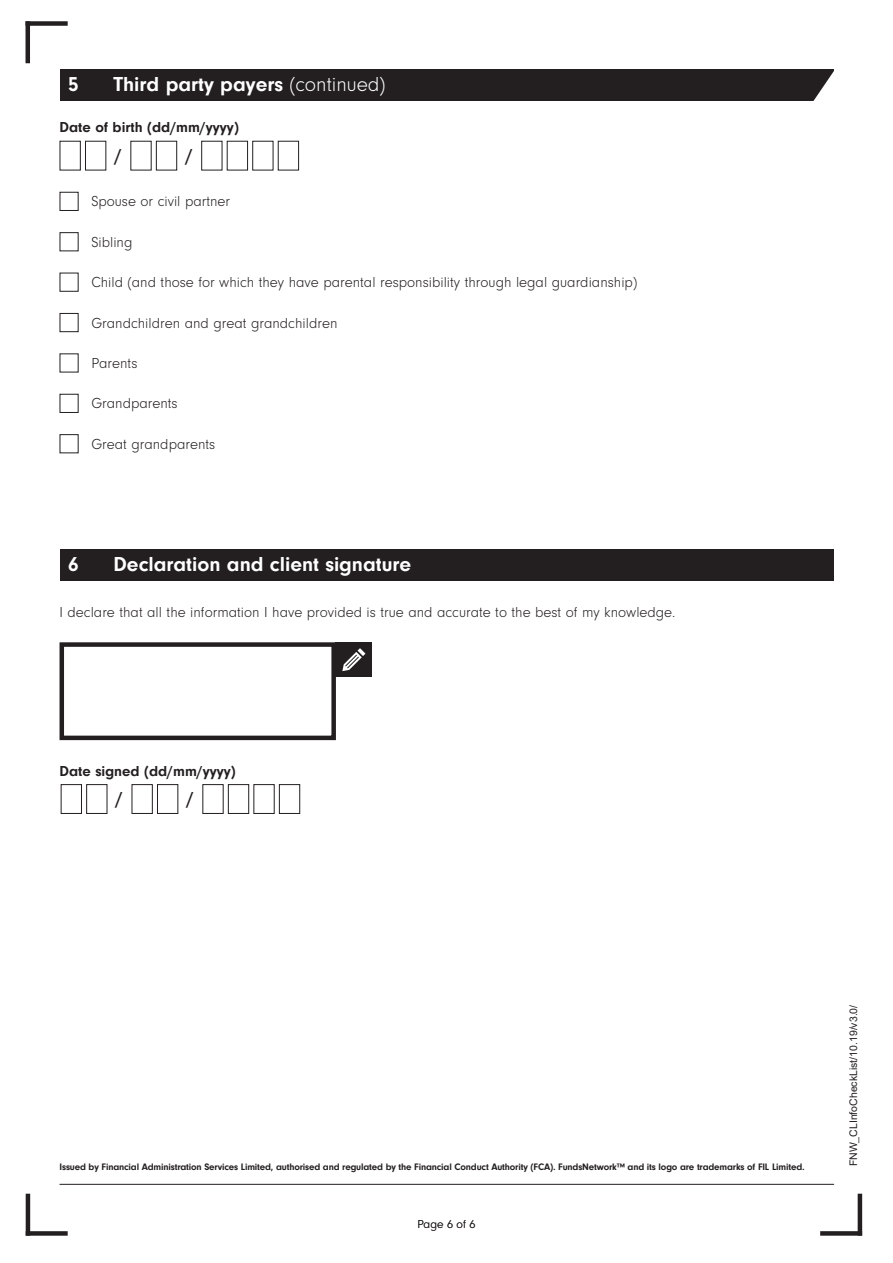
<style>
.page{position:relative;width:893px;height:1263px;background:#fff}
.page>*{position:absolute;margin:0;border:0;box-sizing:border-box;transform-origin:0 0}
.t1{font:700 21px "Neuzeit Gro";color:#fff}
.t2{font:700 18px "Neuzeit Gro";color:#231f20}
.t3{font:300 15px "Neuzeit Gro";color:#231f20}
.t4{font:700 15px "Neuzeit Gro";color:#231f20}
.t5{font:300 12px "Neuzeit Gro";color:#231f20}
.t6{font:10.5px "Arial";color:#231f20}
.t7{font:700 9.75px "Neuzeit Gro";letter-spacing:-.015em;color:#231f20}
.s1{font-weight:300}
</style>
<div class="page">
<div style="left:26px;top:21px;width:42px;height:5px;background:#231f20"></div>
<hr style="left:26px;top:21px;width:4px;height:42px;background:#231f20">
<div style="left:820px;top:1231px;width:42px;height:5px;background:#231f20"></div>
<hr style="left:858px;top:1194px;width:4px;height:41px;background:#231f20">
<hr style="left:26px;top:1194px;width:4px;height:42px;background:#231f20">
<div style="left:26px;top:1231px;width:42px;height:5px;background:#231f20"></div>
<hr style="left:60px;top:1184px;width:774px;height:1px;background:#231f20">
<div style="left:60px;top:69px;width:773px;height:32px;background:#231f20"></div>
<svg style="left:813px;top:69px;width:21px;height:32px"></svg>
<div style="left:60px;top:549px;width:773px;height:32px;background:#231f20"></div>
<div style="left:60px;top:642px;width:276px;height:98px;border:4px solid #231f20"></div>
<div style="left:336px;top:642px;width:36px;height:35px;background:#231f20"></div>
<svg style="left:342px;top:648px;width:23px;height:23px"></svg>
<div style="left:61px;top:784px;width:21px;height:30px;border:1px solid #231f20"></div>
<div style="left:86px;top:784px;width:21px;height:30px;border:1px solid #231f20"></div>
<div style="left:132px;top:784px;width:21px;height:30px;border:1px solid #231f20"></div>
<div style="left:157px;top:784px;width:21px;height:30px;border:1px solid #231f20"></div>
<div style="left:202px;top:784px;width:22px;height:30px;border:1px solid #231f20"></div>
<div style="left:228px;top:784px;width:21px;height:30px;border:1px solid #231f20"></div>
<div style="left:253px;top:784px;width:22px;height:30px;border:1px solid #231f20"></div>
<div style="left:279px;top:784px;width:21px;height:30px;border:1px solid #231f20"></div>
<div style="left:60px;top:141px;width:21px;height:30px;border:1px solid #231f20"></div>
<div style="left:85px;top:141px;width:21px;height:30px;border:1px solid #231f20"></div>
<div style="left:156px;top:141px;width:21px;height:30px;border:1px solid #231f20"></div>
<div style="left:201px;top:141px;width:21px;height:30px;border:1px solid #231f20"></div>
<div style="left:227px;top:141px;width:21px;height:30px;border:1px solid #231f20"></div>
<div style="left:252px;top:141px;width:22px;height:30px;border:1px solid #231f20"></div>
<div style="left:278px;top:141px;width:21px;height:30px;border:1px solid #231f20"></div>
<div style="left:60px;top:192px;width:19px;height:19px;border:1px solid #231f20"></div>
<div style="left:60px;top:313px;width:19px;height:19px;border:1px solid #231f20"></div>
<div style="left:60px;top:394px;width:19px;height:19px;border:1px solid #231f20"></div>
<p class="t1" style="left:68px;top:72px;width:12px">5</p>
<p class="t1" style="left:114px;top:72px;width:274px">Third party payers <span class="s1">(continued)</span></p>
<p class="t4" style="left:60px;top:119px;width:181px">Date of birth (dd/mm/yyyy)</p>
<p class="t2" style="left:115px;top:145px;width:9px">/</p>
<p class="t2" style="left:186px;top:145px;width:9px">/</p>
<p class="t3" style="left:91px;top:193px;width:140px">Spouse or civil partner</p>
<p class="t3" style="left:91px;top:234px;width:43px">Sibling</p>
<p class="t3" style="left:91px;top:274px;width:547px">Child (and those for which they have parental responsibility through legal guardianship)</p>
<p class="t3" style="left:91px;top:315px;width:248px">Grandchildren and great grandchildren</p>
<p class="t3" style="left:91px;top:355px;width:48px">Parents</p>
<p class="t3" style="left:91px;top:395px;width:88px">Grandparents</p>
<p class="t3" style="left:91px;top:436px;width:125px">Great grandparents</p>
<p class="t1" style="left:68px;top:552px;width:12px">6</p>
<p class="t1" style="left:114px;top:552px;width:299px">Declaration and client signature</p>
<p class="t3" style="left:60px;top:604px;width:617px">I declare that all the information I have provided is true and accurate to the best of my knowledge.</p>
<p class="t4" style="left:60px;top:762px;width:178px">Date signed (dd/mm/yyyy)</p>
<p class="t2" style="left:116px;top:788px;width:9px">/</p>
<p class="t2" style="left:187px;top:788px;width:9px">/</p>
<p class="t7" style="left:60px;top:1161px;width:747px">Issued by Financial Administration Services Limited, authorised and regulated by the Financial Conduct Authority (FCA). FundsNetwork™ and its logo are trademarks of FIL Limited.</p>
<p class="t5" style="left:417px;top:1218px;width:60px">Page 6 of 6</p>
<p class="t6" style="left:846px;top:1166px;width:163px;rotate:-90deg">FNW_CLInfoCheckList/10.19/v3.0/</p>
</div>
